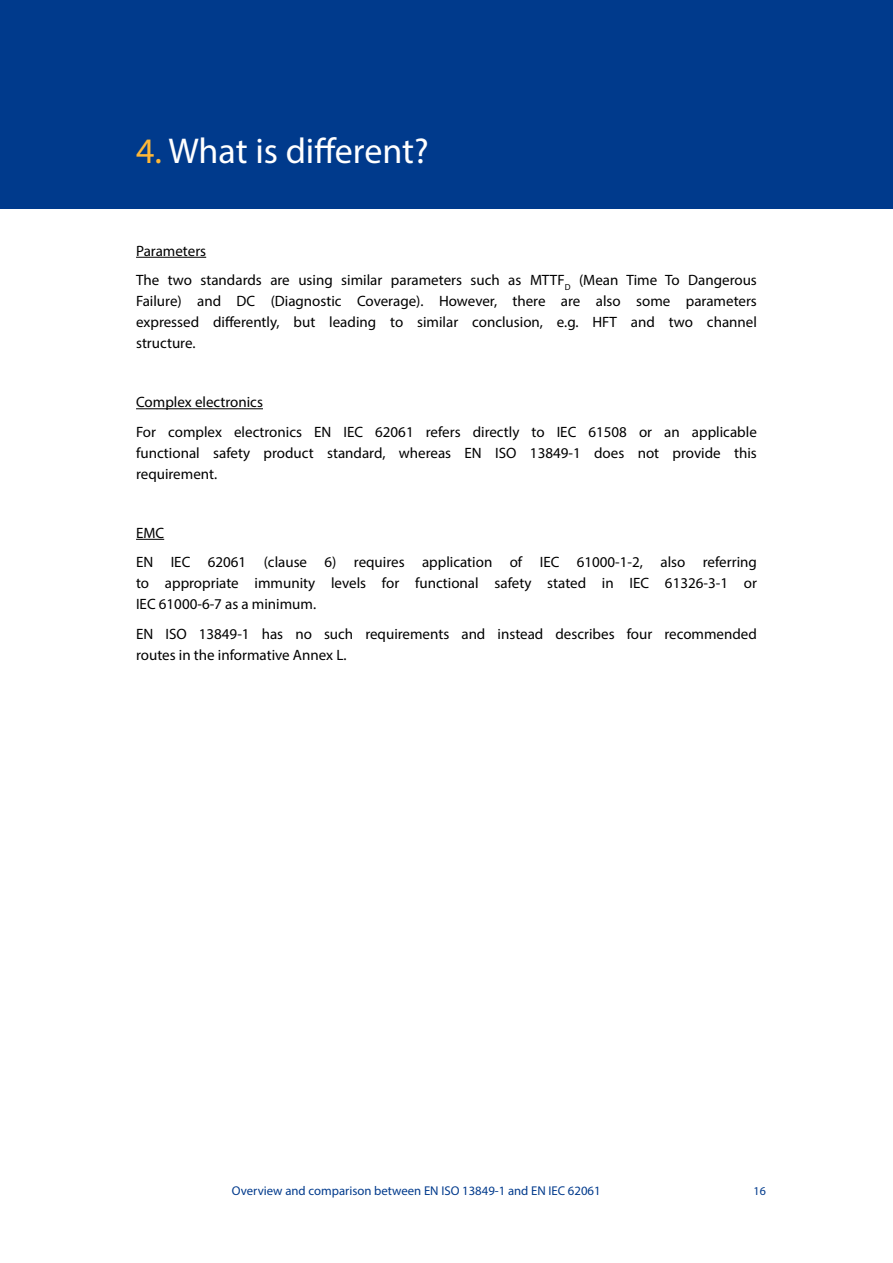
<style>
.page{position:relative;width:893px;height:1263px;background:#fff}
.page>*{position:absolute;margin:0;border:0;box-sizing:border-box;transform-origin:0 0}
.t1{font:36px "Myriad Pro";color:#fff}
.t2{font:15px/21px "Myriad Pro";color:#000}
.t3{font:12.75px "Myriad Pro";color:#003a8c}
.t4{font:12px "Myriad Pro";color:#003a8c}
.s1{color:#feb737}
</style>
<div class="page">
<div style="left:0;top:0;width:893px;height:208px;background:#003a8c"></div>
<hr style="left:136px;top:257px;width:70px;height:1px;background:#000">
<hr style="left:136px;top:408px;width:127px;height:1px;background:#000">
<svg style="left:136px;top:539px;width:28px;height:1px"></svg>
<h1 class="t1" style="left:136px;top:128px;width:294px"><span class="s1">4.</span> What is different?</h1>
<p class="t2" style="left:136px;top:236px;width:622px;line-height:29.5px">Parameters<br>The two standards are using similar parameters such as MTTF<sub>D</sub> (Mean Time To Dangerous</p>
<p class="t2" style="left:136px;top:290px;width:622px;text-align:justify">Failure) and DC (Diagnostic Coverage). However, there are also some parameters expressed differently, but leading to similar conclusion, e.g. HFT and two channel structure.</p>
<p class="t2" style="left:136px;top:387px;width:622px;line-height:29.5px">Complex electronics<br>For complex electronics EN IEC 62061 refers directly to IEC 61508 or an applicable</p>
<p class="t2" style="left:136px;top:442px;width:622px">functional safety product standard, whereas EN ISO 13849-1 does not provide this requirement.</p>
<p class="t2" style="left:136px;top:518px;width:622px;line-height:29.5px">EMC<br>EN IEC 62061 (clause 6) requires application of IEC 61000-1-2, also referring</p>
<p class="t2" style="left:136px;top:572px;width:622px">to appropriate immunity levels for functional safety stated in IEC 61326-3-1 or<br>IEC 61000-6-7 as a minimum.</p>
<p class="t2" style="left:136px;top:623px;width:622px">EN ISO 13849-1 has no such requirements and instead describes four recommended routes in the informative Annex L.</p>
<p class="t3" style="left:232px;top:1183px;width:370px">Overview and comparison between EN ISO 13849-1 and EN IEC 62061</p>
<p class="t4" style="left:753px;top:1183px;width:14px">16</p>
</div>
